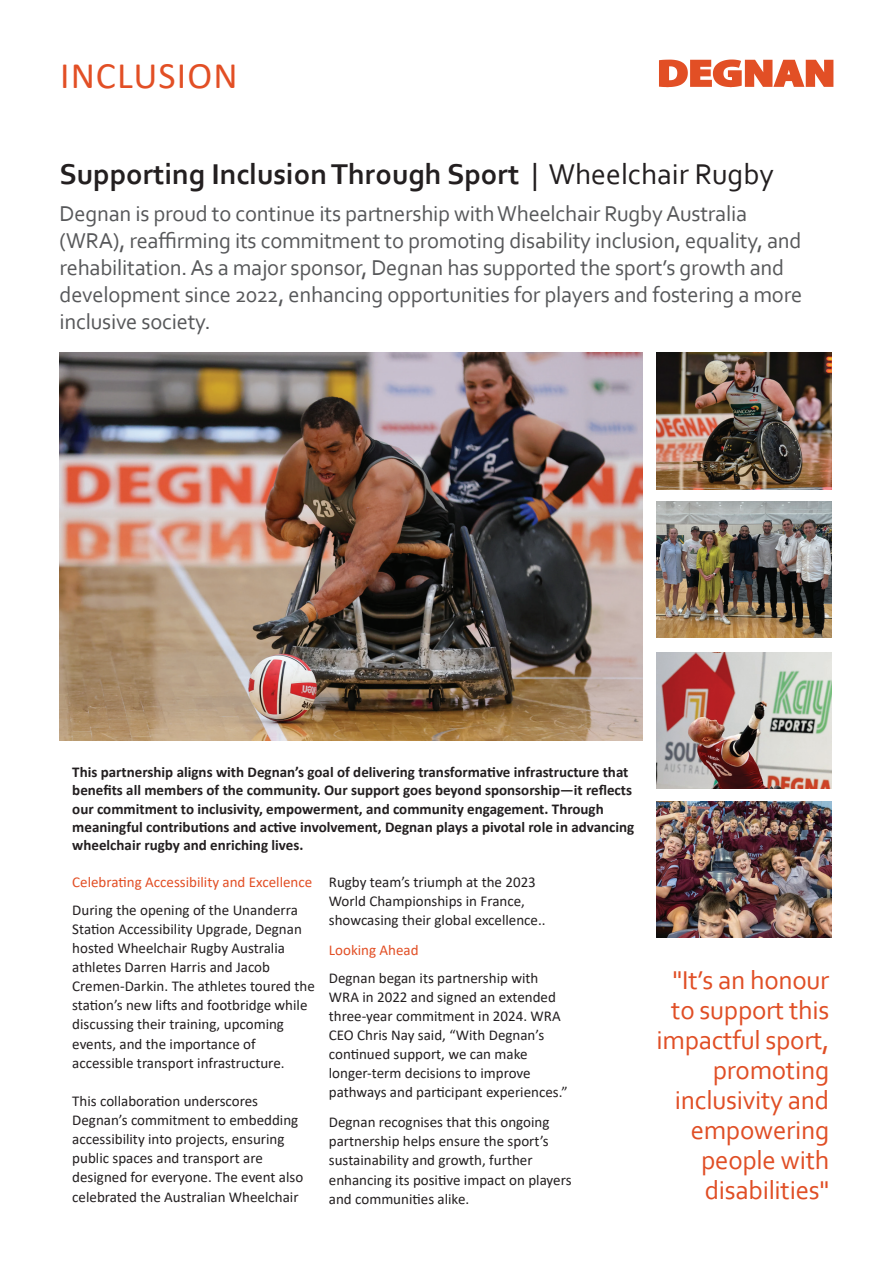
<style>
.page{position:relative;width:893px;height:1263px;background:#fff}
.page>*{position:absolute;margin:0;border:0;box-sizing:border-box;transform-origin:0 0}
.t1{font:37.5px "Calibri";letter-spacing:.03em;color:#e24f25}
.t2{font:700 30px "Corbel";color:#231f20}
.t3{font:27px/30px "Corbel";letter-spacing:-.01em;color:#e04e25;text-align:right}
.t4{font:22.5px/27px "Corbel";letter-spacing:-.01em;color:#57585a}
.t5{font:15px/19px "Calibri";color:#231f20}
.t6{font:700 15px/18.3px "Calibri";color:#231f20}
.t7{font:15px "Calibri";color:#e24f25}
.s1{font-weight:400}
</style>
<div class="page">
<svg style="left:659px;top:60px;width:174px;height:27px"></svg>
<img style="left:60px;top:353px;width:582px;height:387px">
<img style="left:657px;top:353px;width:174px;height:136px">
<img style="left:657px;top:502px;width:174px;height:136px">
<img style="left:657px;top:653px;width:174px;height:136px">
<img style="left:657px;top:802px;width:174px;height:136px">
<h1 class="t1" style="left:60px;top:49px;width:179px">INCLUSION</h1>
<h2 class="t2" style="left:60px;top:155px;width:716px">Supporting Inclusion Through Sport <span class="s1">| Wheelchair Rugby</span></h2>
<p class="t4" style="left:60px;top:199px;width:744px">Degnan is proud to continue its partnership with Wheelchair Rugby Australia (WRA), reaffirming its commitment to promoting disability inclusion, equality, and rehabilitation. As a major sponsor, Degnan has supported the sport’s growth and development since 2022, enhancing opportunities for players and fostering a more inclusive society.</p>
<p class="t6" style="left:72px;top:762px;width:564px">This partnership aligns with Degnan’s goal of delivering transformative infrastructure that benefits all members of the community. Our support goes beyond sponsorship—it reflects our commitment to inclusivity, empowerment, and community engagement. Through meaningful contributions and active involvement, Degnan plays a pivotal role in advancing wheelchair rugby and enriching lives.</p>
<p class="t7" style="left:72px;top:872px;width:241px">Celebrating Accessibility and Excellence</p>
<p class="t5" style="left:72px;top:900px;width:244px">During the opening of the Unanderra Station Accessibility Upgrade, Degnan hosted Wheelchair Rugby Australia athletes Darren Harris and Jacob Cremen-Darkin. The athletes toured the station’s new lifts and footbridge while discussing their training, upcoming events, and the importance of accessible transport infrastructure.</p>
<p class="t5" style="left:72px;top:1091px;width:233px">This collaboration underscores Degnan’s commitment to embedding accessibility into projects, ensuring public spaces and transport are designed for everyone. The event also celebrated the Australian Wheelchair</p>
<p class="t5" style="left:329px;top:872px;width:218px">Rugby team’s triumph at the 2023<br>World Championships in France, showcasing their global excellence..</p>
<p class="t7" style="left:329px;top:940px;width:91px">Looking Ahead</p>
<p class="t5" style="left:329px;top:968px;width:240px">Degnan began its partnership with WRA in 2022 and signed an extended three-year commitment in 2024. WRA CEO Chris Nay said, “With Degnan’s continued support, we can make longer-term decisions to improve pathways and participant experiences.”</p>
<p class="t5" style="left:329px;top:1112px;width:244px">Degnan recognises that this ongoing partnership helps ensure the sport’s sustainability and growth, further enhancing its positive impact on players and communities alike.</p>
<h3 class="t3" style="left:657px;top:964px;width:174px">"It’s an honour to support this impactful sport, promoting inclusivity and empowering people with disabilities"</h3>
</div>
